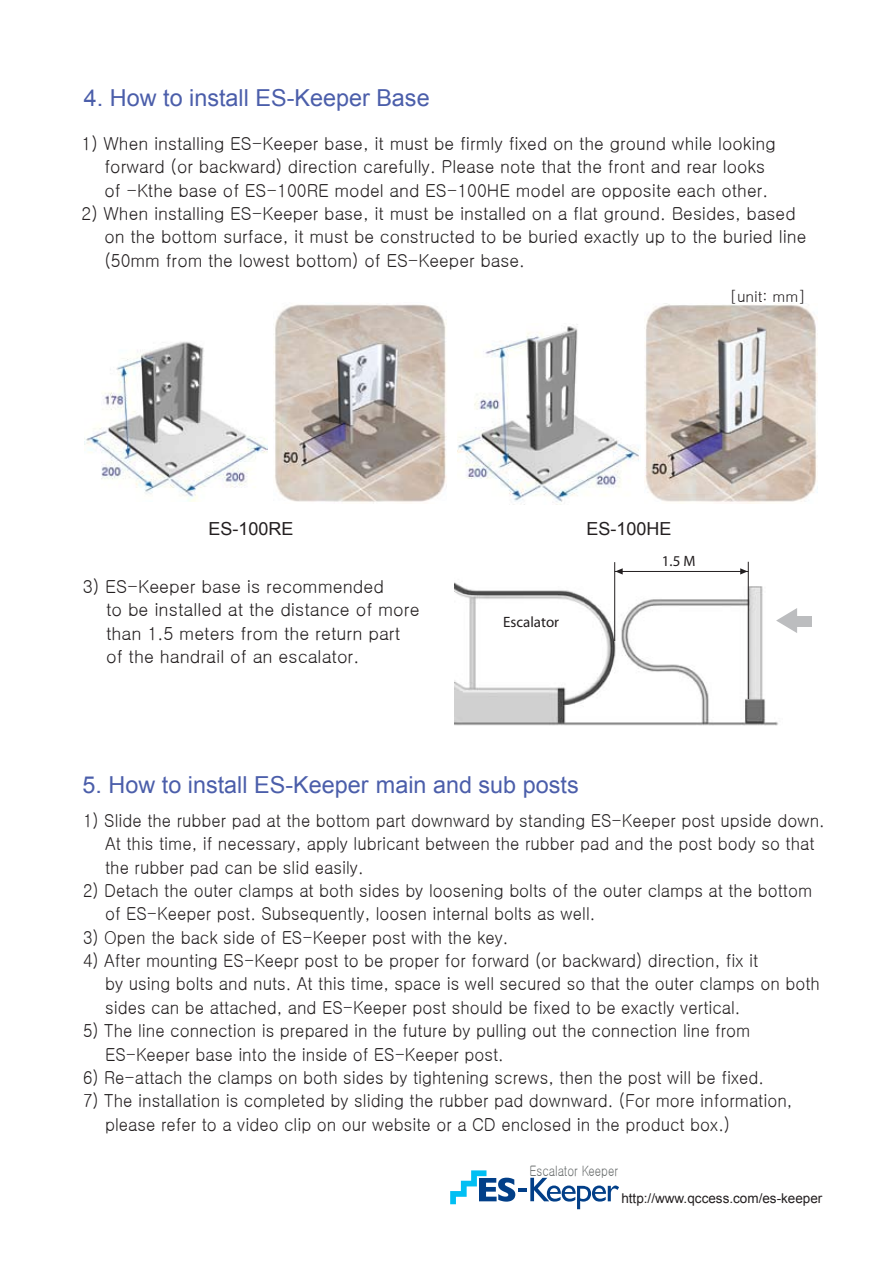
<style>
.page{position:relative;width:893px;height:1263px;background:#fff}
.page>*{position:absolute;margin:0;border:0;box-sizing:border-box;transform-origin:0 0}
.t1{font:23.4px "Arial";color:#4b5eaa}
.t2{font:18px/23.4px "Gulim";color:#231f20;scale:.92 1}
.t3{font:18px/23.4px "Gulim";color:#231f20;scale:.95 1}
.t4{font:18px/23.4px "Gulim";color:#231f20}
.t5{font:18px "Arial";color:#231f20}
.t6{font:15px "Myriad Pro";color:#231f20}
.t7{font:15px "Gulim";color:#231f20}
.t8{font:14.4px "Gulim";color:#696d6d;scale:.78 1}
.t9{font:13.5px "Arial";color:#231f20}
</style>
<div class="page">
<img style="left:274px;top:304px;width:173px;height:199px">
<img style="left:645px;top:303px;width:172px;height:201px">
<img style="left:84px;top:341px;width:184px;height:161px">
<img style="left:457px;top:324px;width:182px;height:181px">
<img style="left:455px;top:574px;width:323px;height:152px">
<hr style="left:614px;top:562px;width:1px;height:79px;background:#231f20">
<hr style="left:748px;top:562px;width:1px;height:137px;background:#231f20">
<hr style="left:615px;top:571px;width:133px;height:1px;background:#231f20">
<svg style="left:615px;top:568px;width:8px;height:6px"></svg>
<svg style="left:740px;top:568px;width:8px;height:6px"></svg>
<svg style="left:776px;top:608px;width:21px;height:25px"></svg>
<div style="left:795px;top:616px;width:17px;height:11px;background:#bcbdbf"></div>
<svg style="left:450px;top:1170px;width:169px;height:39px"></svg>
<p class="t1" style="left:84px;top:82px;width:347px">4. How to install ES-Keeper Base</p>
<p class="t3" style="left:104px;top:132px;width:708px;text-indent:-23px">1) When installing ES-Keeper base, it must be firmly fixed on the ground while looking forward (or backward) direction carefully. Please note that the front and rear looks of -Kthe base of ES-100RE model and ES-100HE model are opposite each other.</p>
<p class="t3" style="left:104px;top:202px;width:740px;text-indent:-23px">2) When installing ES-Keeper base, it must be installed on a flat ground. Besides, based on the bottom surface, it must be constructed to be buried exactly up to the buried line (50mm from the lowest bottom) of ES-Keeper base.</p>
<p class="t7" style="left:729px;top:289px;width:78px">[unit: mm]</p>
<p class="t5" style="left:208px;top:516px;width:87px">ES-100RE</p>
<p class="t5" style="left:586px;top:516px;width:87px">ES-100HE</p>
<p class="t4" style="left:106px;top:575px;width:315px;text-indent:-23px">3) ES-Keeper base is recommended<br>to be installed at the distance of more than 1.5 meters from the return part of the handrail of an escalator.</p>
<p class="t6" style="left:503px;top:613px;width:58px">Escalator</p>
<p class="t1" style="left:83px;top:769px;width:498px">5. How to install ES-Keeper main and sub posts</p>
<p class="t6" style="left:662px;top:552px;width:35px">1.5 M</p>
<p class="t2" style="left:105px;top:809px;width:784px;text-indent:-22px">1) Slide the rubber pad at the bottom part downward by standing ES-Keeper post upside down.<br>At this time, if necessary, apply lubricant between the rubber pad and the post body so that the rubber pad can be slid easily.</p>
<p class="t2" style="left:105px;top:879px;width:770px;text-indent:-22px">2) Detach the outer clamps at both sides by loosening bolts of the outer clamps at the bottom of ES-Keeper post. Subsequently, loosen internal bolts as well.</p>
<p class="t2" style="left:83px;top:925px;width:464px">3) Open the back side of ES-Keeper post with the key.</p>
<p class="t2" style="left:105px;top:949px;width:778px;text-indent:-22px">4) After mounting ES-Keepr post to be proper for forward (or backward) direction, fix it<br>by using bolts and nuts. At this time, space is well secured so that the outer clamps on both sides can be attached, and ES-Keeper post should be fixed to be exactly vertical.</p>
<p class="t2" style="left:105px;top:1019px;width:703px;text-indent:-22px">5) The line connection is prepared in the future by pulling out the connection line from<br>ES-Keeper base into the inside of ES-Keeper post.</p>
<p class="t2" style="left:83px;top:1066px;width:742px">6) Re-attach the clamps on both sides by tightening screws, then the post will be fixed.</p>
<p class="t2" style="left:105px;top:1089px;width:749px;text-indent:-22px">7) The installation is completed by sliding the rubber pad downward. (For more information, please refer to a video clip on our website or a CD enclosed in the product box.)</p>
<p class="t8" style="left:529px;top:1163px;width:115px">Escalator Keeper</p>
<p class="t9" style="left:621px;top:1189px;width:203px">http://www.qccess.com/es-keeper</p>
</div>
